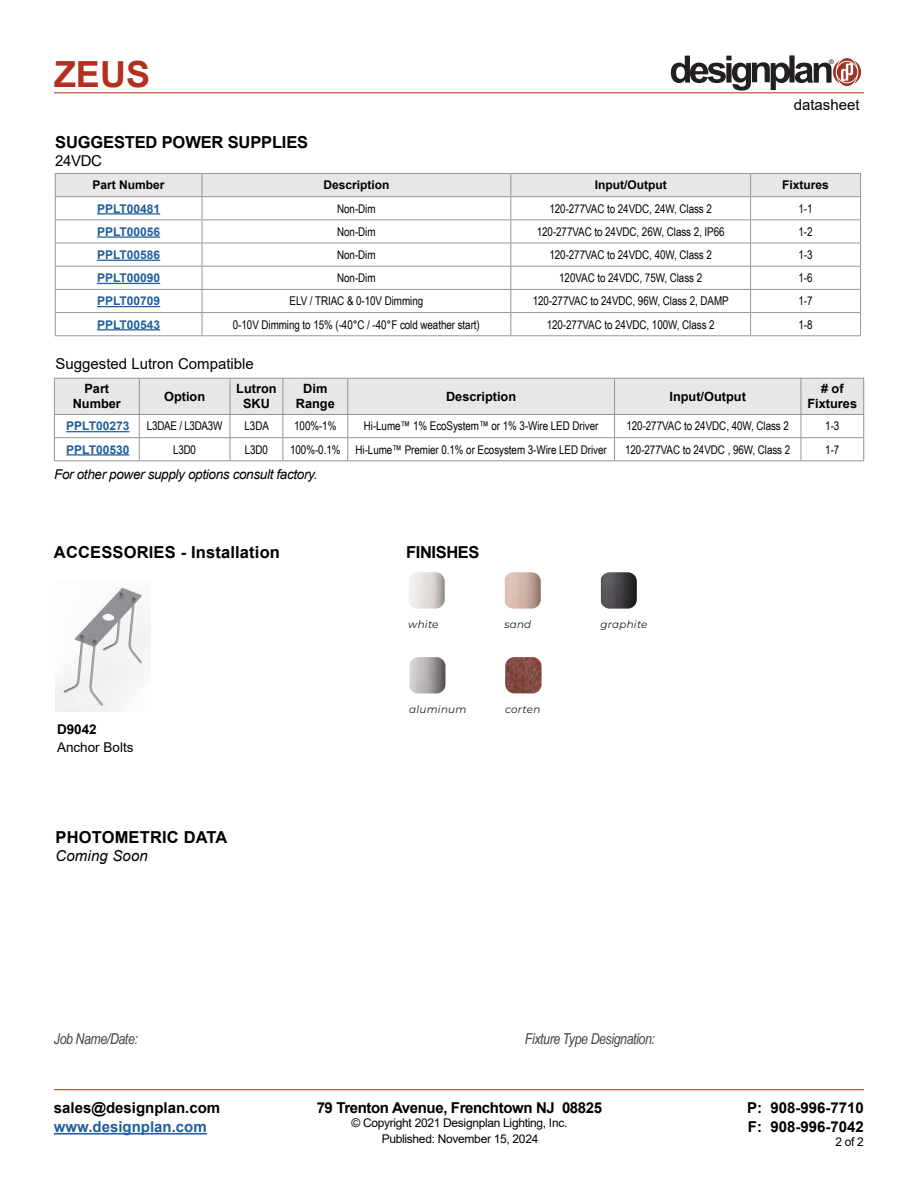
<style>
.page{position:relative;width:918px;height:1188px;background:#fff}
.page>*{position:absolute;margin:0;border:0;box-sizing:border-box;transform-origin:0 0}
.t1{font:700 36px "Arial";color:#b32f1e}
.t2{font:700 16.5px "Arial";letter-spacing:.01em;color:#000}
.t3{font:700 16.5px "Arial";letter-spacing:-.01em;color:#000}
.t4{font:700 16.5px "Arial";letter-spacing:-.025em;color:#000}
.t5{font:700 15px/19.5px "Arial";color:#000}
.t6{font:15px "Arial";color:#000}
.t7{font:italic 15px "Arial Narrow";letter-spacing:-.025em;color:#414042}
.t8{font:700 15px "Arial";letter-spacing:-.025em;color:#000}
.t9{font:700 15px "Arial";color:#215e9e}
.t10{font:italic 15px "Arial";letter-spacing:.01em;color:#000}
.t11{font:italic 13.5px "Arial";letter-spacing:-.025em;color:#000}
.t12{font:13.5px "Arial";color:#000}
.t13{font:700 13.5px "Arial";color:#000}
.t14{font:700 12.75px/15px "Arial";color:#000;text-align:center}
.t15{font:12px "Arial Narrow";letter-spacing:-.005em;color:#000}
.t16{font:700 12px "Arial";color:#215e9e}
.t17{font:12px "Arial";letter-spacing:-.025em;color:#000}
.t18{font:700 12px "Arial";color:#000}
.t19{font:italic 10.35px "Montserrat";letter-spacing:.025em;color:#211919}
.t20{font:6.3px "Helvetica";color:#231f20}
</style>
<div class="page">
<hr style="left:54px;top:93px;width:810px;height:1px;background:#b32f1e">
<hr style="left:54px;top:1089px;width:810px;height:1px;background:#b32f1e">
<hr style="left:54px;top:1133px;width:153px;height:2px;background:#215e9e">
<svg style="left:671px;top:55px;width:190px;height:36px"></svg>
<img style="left:409px;top:572px;width:36px;height:37px">
<img style="left:505px;top:572px;width:36px;height:37px">
<img style="left:601px;top:572px;width:36px;height:37px">
<img style="left:410px;top:657px;width:35px;height:36px">
<img style="left:505px;top:657px;width:37px;height:36px">
<img style="left:56px;top:587px;width:95px;height:124px">
<hr style="left:55px;top:335px;width:147px;height:1px;background:#939598">
<hr style="left:202px;top:335px;width:309px;height:1px;background:#939598">
<hr style="left:511px;top:335px;width:240px;height:1px;background:#939598">
<hr style="left:751px;top:335px;width:110px;height:1px;background:#939598">
<svg style="left:55px;top:173px;width:806px;height:162px"></svg>
<hr style="left:55px;top:196px;width:147px;height:1px;background:#939598">
<hr style="left:202px;top:196px;width:309px;height:1px;background:#939598">
<hr style="left:511px;top:196px;width:240px;height:1px;background:#939598">
<hr style="left:751px;top:196px;width:110px;height:1px;background:#939598">
<hr style="left:55px;top:219px;width:147px;height:1px;background:#939598">
<hr style="left:202px;top:219px;width:309px;height:1px;background:#939598">
<hr style="left:511px;top:219px;width:240px;height:1px;background:#939598">
<hr style="left:751px;top:219px;width:110px;height:1px;background:#939598">
<hr style="left:751px;top:243px;width:110px;height:1px;background:#939598">
<hr style="left:97px;top:213px;width:63px;height:2px;background:#215e9e">
<hr style="left:97px;top:236px;width:63px;height:2px;background:#215e9e">
<hr style="left:97px;top:260px;width:63px;height:1px;background:#215e9e">
<hr style="left:97px;top:283px;width:63px;height:1px;background:#215e9e">
<hr style="left:97px;top:306px;width:63px;height:1px;background:#215e9e">
<hr style="left:97px;top:329px;width:63px;height:1px;background:#215e9e">
<hr style="left:54px;top:460px;width:85px;height:1px;background:#939598">
<hr style="left:139px;top:460px;width:91px;height:1px;background:#939598">
<hr style="left:230px;top:460px;width:53px;height:1px;background:#939598">
<hr style="left:283px;top:460px;width:65px;height:1px;background:#939598">
<hr style="left:348px;top:460px;width:267px;height:1px;background:#939598">
<hr style="left:615px;top:460px;width:186px;height:1px;background:#939598">
<hr style="left:801px;top:460px;width:63px;height:1px;background:#939598">
<svg style="left:54px;top:379px;width:810px;height:81px"></svg>
<hr style="left:54px;top:378px;width:85px;height:1px;background:#939598">
<hr style="left:54px;top:379px;width:1px;height:35px;background:#939598">
<hr style="left:139px;top:378px;width:91px;height:1px;background:#939598">
<hr style="left:230px;top:378px;width:53px;height:1px;background:#939598">
<hr style="left:283px;top:378px;width:65px;height:1px;background:#939598">
<hr style="left:348px;top:378px;width:267px;height:1px;background:#939598">
<hr style="left:615px;top:378px;width:186px;height:1px;background:#939598">
<hr style="left:801px;top:378px;width:63px;height:1px;background:#939598">
<hr style="left:863px;top:379px;width:1px;height:35px;background:#939598">
<hr style="left:66px;top:431px;width:63px;height:1px;background:#215e9e">
<hr style="left:66px;top:454px;width:63px;height:2px;background:#215e9e">
<h1 class="t1" style="left:54px;top:49px;width:98px">ZEUS</h1>
<p class="t20" style="left:829px;top:58px;width:6px">®</p>
<h2 class="t3" style="left:55px;top:131px;width:254px">SUGGESTED POWER SUPPLIES</h2>
<p class="t6" style="left:55px;top:150px;width:48px">24VDC</p>
<p class="t6" style="left:794px;top:95px;width:67px">datasheet</p>
<p class="t18" style="left:93px;top:177px;width:74px">Part Number</p>
<p class="t18" style="left:323px;top:177px;width:68px">Description</p>
<p class="t18" style="left:595px;top:177px;width:73px">Input/Output</p>
<p class="t18" style="left:782px;top:177px;width:48px">Fixtures</p>
<p class="t16" style="left:97px;top:200px;width:65px">PPLT00481</p>
<p class="t15" style="left:337px;top:200px;width:40px">Non-Dim</p>
<p class="t15" style="left:549px;top:200px;width:164px">120-277VAC to 24VDC, 24W, Class 2</p>
<p class="t15" style="left:799px;top:200px;width:16px">1-1</p>
<p class="t16" style="left:97px;top:223px;width:65px">PPLT00056</p>
<p class="t15" style="left:337px;top:223px;width:40px">Non-Dim</p>
<p class="t15" style="left:537px;top:223px;width:189px">120-277VAC to 24VDC, 26W, Class 2, IP66</p>
<p class="t15" style="left:799px;top:223px;width:16px">1-2</p>
<p class="t16" style="left:97px;top:246px;width:65px">PPLT00586</p>
<p class="t15" style="left:337px;top:246px;width:40px">Non-Dim</p>
<p class="t15" style="left:549px;top:246px;width:164px">120-277VAC to 24VDC, 40W, Class 2</p>
<p class="t15" style="left:799px;top:246px;width:16px">1-3</p>
<p class="t16" style="left:97px;top:270px;width:65px">PPLT00090</p>
<p class="t15" style="left:337px;top:269px;width:40px">Non-Dim</p>
<p class="t15" style="left:559px;top:269px;width:145px">120VAC to 24VDC, 75W, Class 2</p>
<p class="t15" style="left:799px;top:269px;width:16px">1-6</p>
<p class="t16" style="left:97px;top:293px;width:65px">PPLT00709</p>
<p class="t15" style="left:290px;top:292px;width:135px">ELV / TRIAC &amp; 0-10V Dimming</p>
<p class="t15" style="left:533px;top:292px;width:198px">120-277VAC to 24VDC, 96W, Class 2, DAMP</p>
<p class="t15" style="left:799px;top:292px;width:16px">1-7</p>
<p class="t16" style="left:97px;top:316px;width:65px">PPLT00543</p>
<p class="t15" style="left:233px;top:316px;width:248px">0-10V Dimming to 15% (-40°C / -40°F cold weather start)</p>
<p class="t15" style="left:547px;top:316px;width:169px">120-277VAC to 24VDC, 100W, Class 2</p>
<p class="t15" style="left:799px;top:316px;width:16px">1-8</p>
<p class="t6" style="left:56px;top:354px;width:200px">Suggested Lutron Compatible</p>
<p class="t14" style="left:73px;top:382px;width:50px">Part<br>Number</p>
<p class="t14" style="left:164px;top:389px;width:43px">Option</p>
<p class="t14" style="left:236px;top:382px;width:42px">Lutron<br>SKU</p>
<p class="t14" style="left:296px;top:382px;width:40px">Dim<br>Range</p>
<p class="t14" style="left:446px;top:389px;width:72px">Description</p>
<p class="t14" style="left:670px;top:389px;width:78px">Input/Output</p>
<p class="t14" style="left:808px;top:382px;width:51px"># of<br>Fixtures</p>
<p class="t16" style="left:66px;top:418px;width:65px">PPLT00273</p>
<p class="t15" style="left:147px;top:417px;width:77px">L3DAE / L3DA3W</p>
<p class="t15" style="left:245px;top:417px;width:26px">L3DA</p>
<p class="t15" style="left:294px;top:417px;width:44px">100%-1%</p>
<p class="t15" style="left:364px;top:417px;width:236px">Hi-Lume™ 1% EcoSystem™ or 1% 3-Wire LED Driver</p>
<p class="t15" style="left:626px;top:417px;width:164px">120-277VAC to 24VDC, 40W, Class 2</p>
<p class="t15" style="left:825px;top:417px;width:16px">1-3</p>
<p class="t16" style="left:66px;top:441px;width:65px">PPLT00530</p>
<p class="t15" style="left:173px;top:441px;width:24px">L3D0</p>
<p class="t15" style="left:245px;top:441px;width:25px">L3D0</p>
<p class="t15" style="left:290px;top:441px;width:52px">100%-0.1%</p>
<p class="t15" style="left:356px;top:441px;width:253px">Hi-Lume™ Premier 0.1% or Ecosystem 3-Wire LED Driver</p>
<p class="t15" style="left:625px;top:441px;width:167px">120-277VAC to 24VDC , 96W, Class 2</p>
<p class="t15" style="left:825px;top:441px;width:16px">1-7</p>
<p class="t11" style="left:54px;top:466px;width:265px">For other power supply options consult factory.</p>
<h2 class="t2" style="left:54px;top:540px;width:228px">ACCESSORIES - Installation</h2>
<h2 class="t4" style="left:406px;top:540px;width:75px">FINISHES</h2>
<p class="t19" style="left:408px;top:618px;width:32px">white</p>
<p class="t19" style="left:504px;top:618px;width:28px">sand</p>
<p class="t19" style="left:600px;top:618px;width:49px">graphite</p>
<p class="t13" style="left:57px;top:720px;width:41px">D9042</p>
<p class="t12" style="left:57px;top:738px;width:78px">Anchor Bolts</p>
<h2 class="t2" style="left:56px;top:825px;width:174px">PHOTOMETRIC DATA</h2>
<p class="t10" style="left:56px;top:846px;width:94px">Coming Soon</p>
<p class="t19" style="left:409px;top:702px;width:59px">aluminum</p>
<p class="t19" style="left:505px;top:702px;width:37px">corten</p>
<p class="t7" style="left:54px;top:1028px;width:85px">Job Name/Date:</p>
<p class="t7" style="left:525px;top:1029px;width:132px">Fixture Type Designation:</p>
<p class="t5" style="left:54px;top:1098px;width:168px">sales@designplan.com</p>
<p class="t9" style="left:54px;top:1116px;width:154px">www.designplan.com</p>
<p class="t8" style="left:317px;top:1097px;width:287px">79 Trenton Avenue, Frenchtown NJ 08825</p>
<p class="t17" style="left:351px;top:1115px;width:217px">© Copyright 2021 Designplan Lighting, Inc.</p>
<p class="t5" style="left:747px;top:1098px;width:118px">P: 908-996-7710<br>F: 908-996-7042</p>
<p class="t17" style="left:382px;top:1130px;width:158px">Published: November 15, 2024</p>
<p class="t17" style="left:835px;top:1133px;width:30px">2 of 2</p>
</div>
